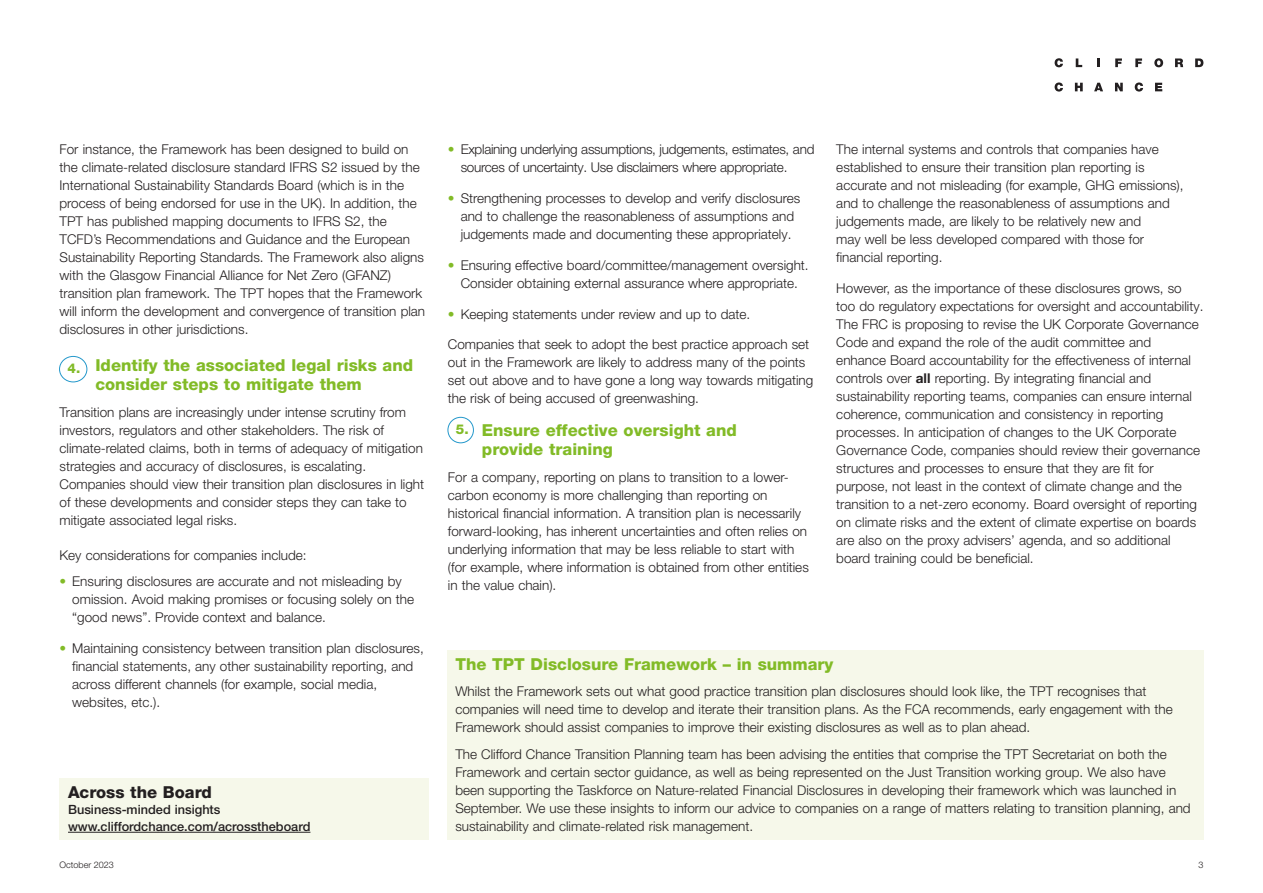
<style>
.page{position:relative;width:1263px;height:893px;background:#fff}
.page>*{position:absolute;margin:0;border:0;box-sizing:border-box;transform-origin:0 0}
._06__Body_Text_2MM-2Column{font:800 16.5px/19.5px "Helvetica Neue LT Pro";color:#82bb27}
._02__Heading_1{font:800 16.5px "Helvetica Neue LT Std";color:#82bb27}
._02__Heading_1-2{font:800 16.5px "Helvetica Neue LT Std";color:#231f20}
._06__Body_Text_2MM-2Column-2{font:300 13.5px/18px "Helvetica Neue LT Pro";color:#231f20}
._06__Body_Text_2MM-2Column-3{font:300 13.5px/18px "Helvetica Neue LT Std";color:#231f20}
._06__Body_Text_2MM-2Column-4{font:300 13.5px/18px "Helvetica Neue LT Pro";letter-spacing:-.02em;color:#231f20}
._03__Heading_2{font:800 13.5px "Helvetica Neue LT Std";color:#82bb27}
.Body_text_4mm{font:500 12.75px "Helvetica Neue LT Std";color:#231f20}
.t1{font:300 9px "Helvetica Neue LT Std";color:#231f20}
.s1{color:#82bb27}
.s2{font-weight:700}
</style>
<div class="page">
<svg style="left:1054px;top:58px;width:9px;height:9px"></svg>
<svg style="left:1076px;top:58px;width:6px;height:9px"></svg>
<svg style="left:1097px;top:58px;width:2px;height:9px"></svg>
<svg style="left:1115px;top:58px;width:7px;height:9px"></svg>
<svg style="left:1135px;top:58px;width:7px;height:9px"></svg>
<svg style="left:1154px;top:58px;width:9px;height:9px"></svg>
<svg style="left:1175px;top:58px;width:8px;height:9px"></svg>
<svg style="left:1195px;top:58px;width:8px;height:9px"></svg>
<svg style="left:1054px;top:82px;width:9px;height:10px"></svg>
<svg style="left:1075px;top:83px;width:8px;height:8px"></svg>
<svg style="left:1094px;top:83px;width:9px;height:8px"></svg>
<svg style="left:1115px;top:83px;width:8px;height:8px"></svg>
<svg style="left:1135px;top:82px;width:8px;height:10px"></svg>
<svg style="left:1155px;top:83px;width:7px;height:8px"></svg>
<div style="left:60px;top:778px;width:369px;height:61px;background:#f6f8ea"></div>
<hr style="left:68px;top:832px;width:242px;height:1px;background:#231f20">
<div style="left:59px;top:356px;width:28px;height:26px;border:1px solid #2498cb;border-radius:50%"></div>
<div style="left:448px;top:417px;width:26px;height:26px;border:1px solid #2498cb;border-radius:50%"></div>
<div style="left:447px;top:650px;width:756px;height:189px;background:#f6f8ea"></div>
<p class="_06__Body_Text_2MM-2Column-2" style="left:60px;top:140px;width:367px">For instance, the Framework has been designed to build on the climate-related disclosure standard IFRS S2 issued by the International Sustainability Standards Board (which is in the process of being endorsed for use in the UK). In addition, the TPT has published mapping documents to IFRS S2, the TCFD’s Recommendations and Guidance and the European Sustainability Reporting Standards. The Framework also aligns with the Glasgow Financial Alliance for Net Zero (GFANZ) transition plan framework. The TPT hopes that the Framework will inform the development and convergence of transition plan disclosures in other jurisdictions.</p>
<p class="_03__Heading_2" style="left:67px;top:360px;width:14px">4.</p>
<p class="_06__Body_Text_2MM-2Column" style="left:95px;top:355px;width:319px">Identify the associated legal risks and consider steps to mitigate them</p>
<p class="_06__Body_Text_2MM-2Column-2" style="left:60px;top:403px;width:366px">Transition plans are increasingly under intense scrutiny from investors, regulators and other stakeholders. The risk of climate-related claims, both in terms of adequacy of mitigation strategies and accuracy of disclosures, is escalating.<br>Companies should view their transition plan disclosures in light of these developments and consider steps they can take to mitigate associated legal risks.</p>
<p class="_06__Body_Text_2MM-2Column-2" style="left:60px;top:546px;width:249px">Key considerations for companies include:</p>
<p class="_06__Body_Text_2MM-2Column-2" style="left:72px;top:572px;width:343px;text-indent:-13px"><span class="s1">•</span> Ensuring disclosures are accurate and not misleading by omission. Avoid making promises or focusing solely on the “good news”. Provide context and balance.</p>
<p class="_06__Body_Text_2MM-2Column-2" style="left:72px;top:639px;width:353px;text-indent:-13px"><span class="s1">•</span> Maintaining consistency between transition plan disclosures, financial statements, any other sustainability reporting, and across different channels (for example, social media, websites, etc.).</p>
<p class="_02__Heading_1-2" style="left:68px;top:782px;width:145px">Across the Board</p>
<p class="Body_text_4mm" style="left:68px;top:802px;width:154px">Business-minded insights</p>
<p class="Body_text_4mm" style="left:68px;top:819px;width:244px">www.cliffordchance.com/acrosstheboard</p>
<p class="_06__Body_Text_2MM-2Column-4" style="left:461px;top:140px;width:355px;text-indent:-13px"><span class="s1">•</span> Explaining underlying assumptions, judgements, estimates, and sources of uncertainty. Use disclaimers where appropriate.</p>
<p class="_06__Body_Text_2MM-2Column-2" style="left:448px;top:189px;width:354px;text-align:center"><span class="s1">•</span> Strengthening processes to develop and verify disclosures and to challenge the reasonableness of assumptions and judgements made and documenting these appropriately.</p>
<p class="_06__Body_Text_2MM-2Column-2" style="left:448px;top:256px;width:362px;text-align:center"><span class="s1">•</span> Ensuring effective board/committee/management oversight.<br>Consider obtaining external assurance where appropriate.</p>
<p class="_06__Body_Text_2MM-2Column-2" style="left:448px;top:304px;width:304px"><span class="s1">•</span> Keeping statements under review and up to date.</p>
<p class="_06__Body_Text_2MM-2Column-2" style="left:448px;top:335px;width:367px">Companies that seek to adopt the best practice approach set out in the Framework are likely to address many of the points set out above and to have gone a long way towards mitigating the risk of being accused of greenwashing.</p>
<p class="_03__Heading_2" style="left:456px;top:421px;width:14px">5.</p>
<p class="_06__Body_Text_2MM-2Column" style="left:482px;top:420px;width:256px">Ensure effective oversight and provide training</p>
<p class="_06__Body_Text_2MM-2Column-2" style="left:448px;top:467px;width:362px">For a company, reporting on plans to transition to a lower&shy;carbon economy is more challenging than reporting on historical financial information. A transition plan is necessarily forward-looking, has inherent uncertainties and often relies on underlying information that may be less reliable to start with (for example, where information is obtained from other entities in the value chain).</p>
<p class="_06__Body_Text_2MM-2Column-2" style="left:836px;top:140px;width:349px">The internal systems and controls that companies have established to ensure their transition plan reporting is accurate and not misleading (for example, GHG emissions), and to challenge the reasonableness of assumptions and judgements made, are likely to be relatively new and<br>may well be less developed compared with those for financial reporting.</p>
<p class="_06__Body_Text_2MM-2Column-2" style="left:836px;top:279px;width:369px">However, as the importance of these disclosures grows, so too do regulatory expectations for oversight and accountability.<br>The FRC is proposing to revise the UK Corporate Governance Code and expand the role of the audit committee and enhance Board accountability for the effectiveness of internal controls over <span class="s2">all</span> reporting. By integrating financial and sustainability reporting teams, companies can ensure internal coherence, communication and consistency in reporting processes. In anticipation of changes to the UK Corporate Governance Code, companies should review their governance structures and processes to ensure that they are fit for purpose, not least in the context of climate change and the transition to a net-zero economy. Board oversight of reporting on climate risks and the extent of climate expertise on boards are also on the proxy advisers’ agenda, and so additional board training could be beneficial.</p>
<p class="_02__Heading_1" style="left:455px;top:654px;width:380px">The TPT Disclosure Framework – in summary</p>
<p class="_06__Body_Text_2MM-2Column-3" style="left:455px;top:682px;width:719px">Whilst the Framework sets out what good practice transition plan disclosures should look like, the TPT recognises that companies will need time to develop and iterate their transition plans. As the FCA recommends, early engagement with the<br>Framework should assist companies to improve their existing disclosures as well as to plan ahead.</p>
<p class="_06__Body_Text_2MM-2Column-3" style="left:455px;top:745px;width:737px">The Clifford Chance Transition Planning team has been advising the entities that comprise the TPT Secretariat on both the Framework and certain sector guidance, as well as being represented on the Just Transition working group. We also have been supporting the Taskforce on Nature-related Financial Disclosures in developing their framework which was launched in September. We use these insights to inform our advice to companies on a range of matters relating to transition planning, and sustainability and climate-related risk management.</p>
<p class="t1" style="left:60px;top:859px;width:56px">October 2023</p>
<p class="t1" style="left:1198px;top:859px;width:7px">3</p>
</div>
